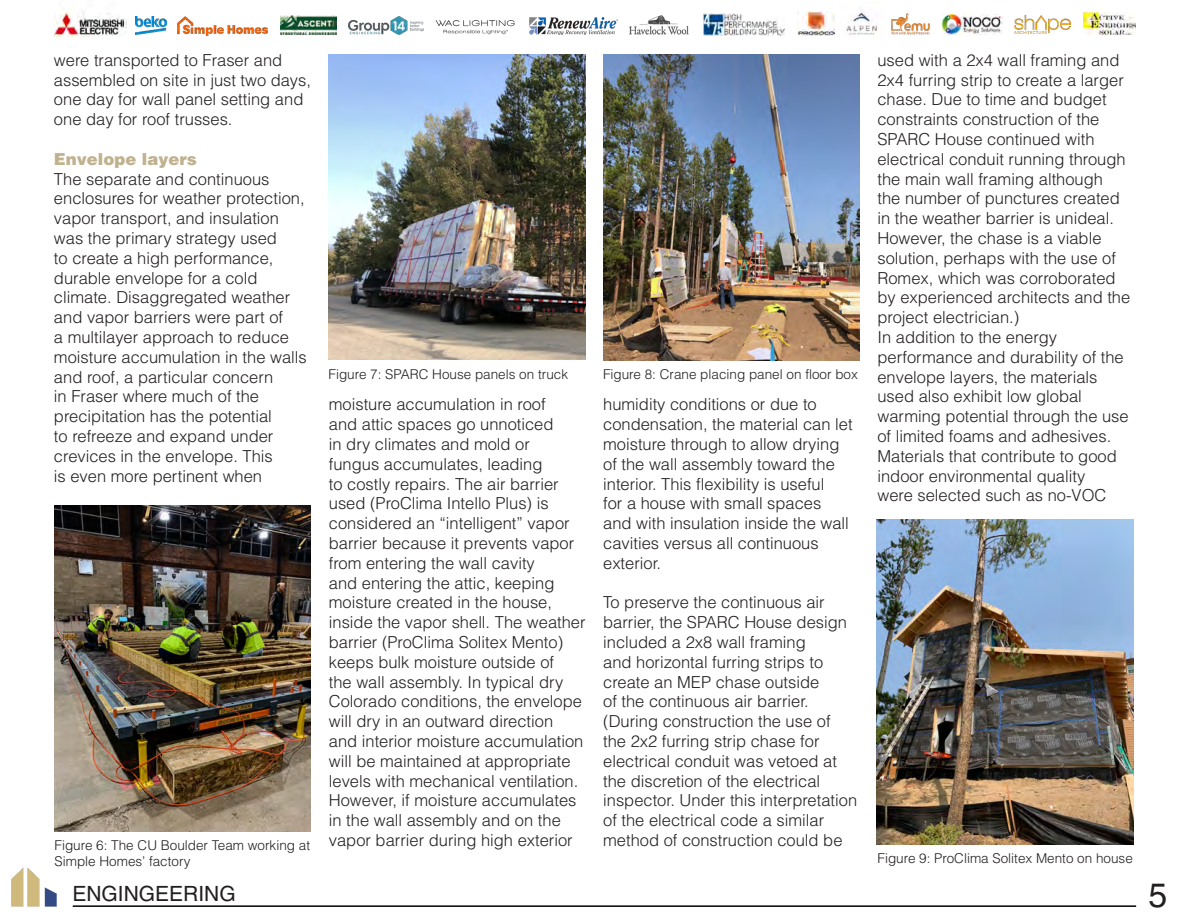
<style>
.page{position:relative;width:1188px;height:918px;background:#fff}
.page>*{position:absolute;margin:0;border:0;box-sizing:border-box;transform-origin:0 0}
.t1{font:33.9px "Helvetica";color:#231f20}
.t2{font:21px "Helvetica";color:#231f20}
.t3{font:300 16.5px/19.8px "Helvetica";color:#231f20}
.t4{font:900 16.5px "Helvetica";color:#c0b28f}
.t5{font:300 13.5px/16.2px "Helvetica";color:#231f20}
</style>
<div class="page">
<hr style="left:73px;top:905px;width:1063px;height:2px;background:#000">
<img style="left:11px;top:868px;width:46px;height:39px">
<img style="left:55px;top:8px;width:71px;height:29px">
<img style="left:135px;top:17px;width:31px;height:17px">
<img style="left:177px;top:16px;width:90px;height:20px">
<img style="left:280px;top:15px;width:56px;height:19px">
<img style="left:348px;top:16px;width:75px;height:19px">
<img style="left:435px;top:20px;width:80px;height:15px">
<img style="left:529px;top:17px;width:88px;height:17px">
<img style="left:629px;top:15px;width:60px;height:20px">
<img style="left:704px;top:14px;width:80px;height:21px">
<img style="left:797px;top:12px;width:37px;height:23px">
<img style="left:846px;top:9px;width:32px;height:26px">
<img style="left:891px;top:13px;width:39px;height:22px">
<img style="left:942px;top:15px;width:61px;height:19px">
<img style="left:1015px;top:16px;width:56px;height:18px">
<img style="left:1083px;top:12px;width:53px;height:23px">
<img style="left:54px;top:506px;width:256px;height:325px">
<img style="left:328px;top:54px;width:258px;height:306px">
<img style="left:877px;top:519px;width:257px;height:325px">
<img style="left:603px;top:54px;width:256px;height:307px">
<p class="t3" style="left:54px;top:50px;width:259px">were transported to Fraser and assembled on site in just two days, one day for wall panel setting and one day for roof trusses.</p>
<p class="t4" style="left:54px;top:148px;width:145px">Envelope layers</p>
<p class="t3" style="left:54px;top:168px;width:254px">The separate and continuous enclosures for weather protection, vapor transport, and insulation was the primary strategy used<br>to create a high performance, durable envelope for a cold climate. Disaggregated weather and vapor barriers were part of<br>a multilayer approach to reduce moisture accumulation in the walls and roof, a particular concern<br>in Fraser where much of the precipitation has the potential<br>to refreeze and expand under crevices in the envelope. This<br>is even more pertinent when</p>
<p class="t5" style="left:55px;top:836px;width:257px">Figure 6: The CU Boulder Team working at<br>Simple Homes’ factory</p>
<p class="t5" style="left:328px;top:365px;width:241px">Figure 7: SPARC House panels on truck</p>
<p class="t5" style="left:603px;top:365px;width:256px">Figure 8: Crane placing panel on floor box</p>
<p class="t3" style="left:329px;top:394px;width:258px">moisture accumulation in roof<br>and attic spaces go unnoticed<br>in dry climates and mold or<br>fungus accumulates, leading<br>to costly repairs. The air barrier used (ProClima Intello Plus) is considered an “intelligent” vapor barrier because it prevents vapor from entering the wall cavity<br>and entering the attic, keeping moisture created in the house, inside the vapor shell. The weather barrier (ProClima Solitex Mento) keeps bulk moisture outside of<br>the wall assembly. In typical dry<br>Colorado conditions, the envelope will dry in an outward direction and interior moisture accumulation will be maintained at appropriate levels with mechanical ventilation.<br>However, if moisture accumulates in the wall assembly and on the vapor barrier during high exterior</p>
<p class="t3" style="left:603px;top:394px;width:251px">humidity conditions or due to condensation, the material can let moisture through to allow drying of the wall assembly toward the interior. This flexibility is useful<br>for a house with small spaces and with insulation inside the wall cavities versus all continuous exterior.</p>
<p class="t3" style="left:603px;top:592px;width:256px">To preserve the continuous air barrier, the SPARC House design included a 2x8 wall framing<br>and horizontal furring strips to create an MEP chase outside<br>of the continuous air barrier. (During construction the use of the 2x2 furring strip chase for electrical conduit was vetoed at the discretion of the electrical inspector. Under this interpretation of the electrical code a similar method of construction could be</p>
<p class="t3" style="left:877px;top:50px;width:254px">used with a 2x4 wall framing and<br>2x4 furring strip to create a larger chase. Due to time and budget constraints construction of the<br>SPARC House continued with electrical conduit running through the main wall framing although<br>the number of punctures created in the weather barrier is unideal.<br>However, the chase is a viable solution, perhaps with the use of<br>Romex, which was corroborated by experienced architects and the project electrician.)<br>In addition to the energy performance and durability of the envelope layers, the materials used also exhibit low global warming potential through the use of limited foams and adhesives.<br>Materials that contribute to good indoor environmental quality<br>were selected such as no-VOC</p>
<p class="t5" style="left:878px;top:850px;width:257px">Figure 9: ProClima Solitex Mento on house</p>
<p class="t2" style="left:72px;top:881px;width:165px">ENGINGEERING</p>
<h1 class="t1" style="left:1148px;top:875px;width:20px">5</h1>
</div>
